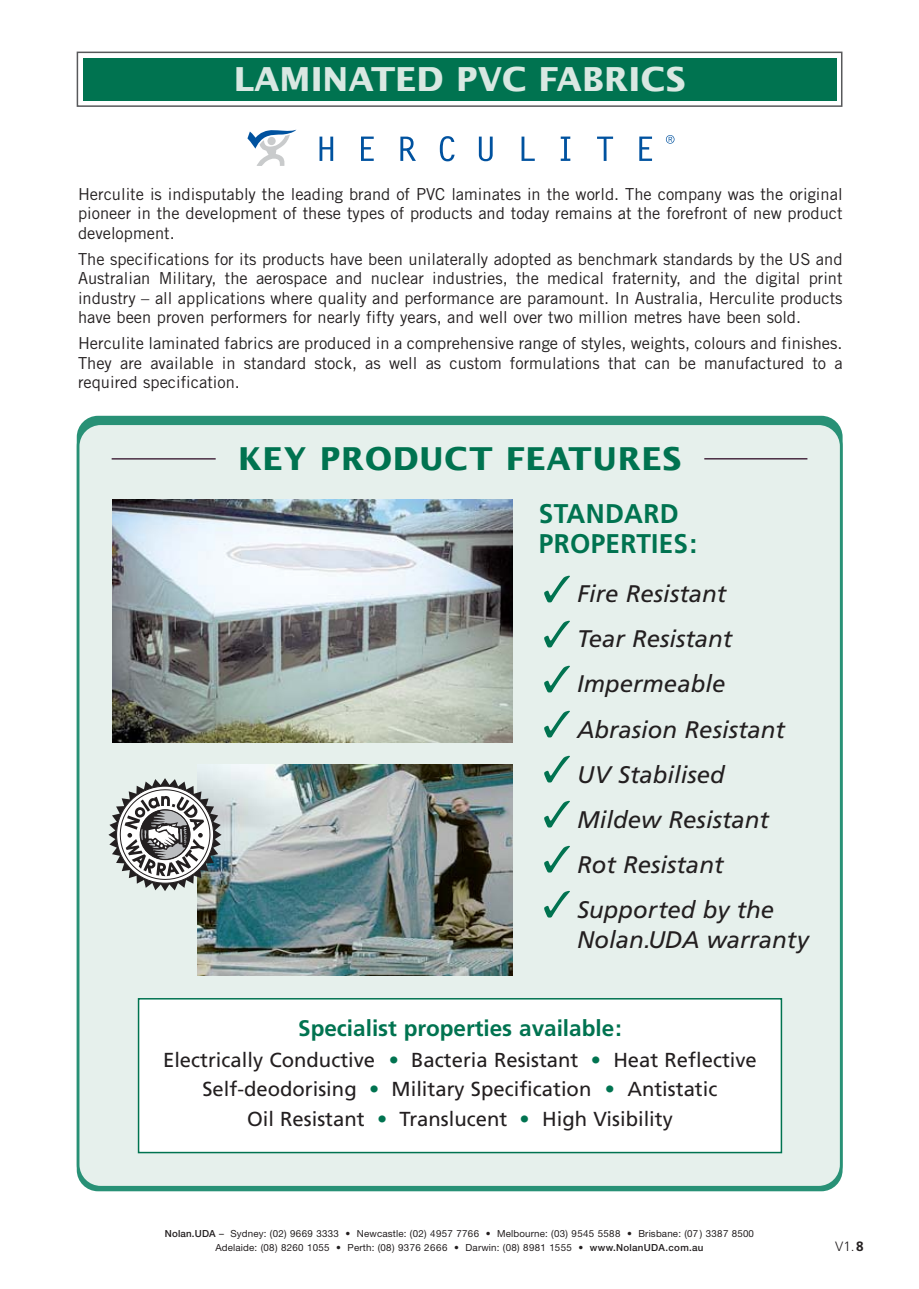
<style>
.page{position:relative;width:919px;height:1289px;background:#fff}
.page>*{position:absolute;margin:0;border:0;box-sizing:border-box;transform-origin:0 0}
.t1{font:700 33px "Lucida Sans";color:#d9e8e2}
.t2{font:700 31.5px "Lucida Sans";letter-spacing:.02em;color:#007350}
.t3{font:700 27px/30px "Frutiger";letter-spacing:.01em;color:#007350}
.t4{font:italic 24px/45px "Frutiger";color:#231f20}
.t5{font:700 22.5px "Frutiger";color:#007350}
.t6{font:20.25px/29.2px "Frutiger";color:#231f20;text-align:center}
.t7{font:16.5px/19.5px "Trade Gothic";color:#231f20;text-align:justify}
.t8{font:300 13.5px "Frutiger";color:#231f20}
.t9{font:9.75px/13.5px "Helvetica Neue";letter-spacing:.015em;color:#231f20;text-align:center}
.s1{color:#007350}
.s2{font-weight:500}
.s3{font-weight:700}
</style>
<div class="page">
<div style="left:77px;top:52px;width:765px;height:55px;border:2px solid #58595b"></div>
<div style="left:83px;top:58px;width:753px;height:42px;background:#007350"></div>
<div style="left:77px;top:422px;width:765px;height:766px;background:#e6f0ec"></div>
<img style="left:197px;top:764px;width:315px;height:211px">
<img style="left:112px;top:499px;width:400px;height:243px">
<div style="left:138px;top:998px;width:643px;height:154px;background:#fff"></div>
<div style="left:138px;top:998px;width:644px;height:155px;border:2px solid #007350"></div>
<hr style="left:704px;top:458px;width:103px;height:1px;background:#492d43">
<hr style="left:112px;top:458px;width:104px;height:1px;background:#492d43">
<svg style="left:108px;top:778px;width:114px;height:113px"></svg>
<svg style="left:247px;top:130px;width:49px;height:36px"></svg>
<svg style="left:319px;top:137px;width:14px;height:24px"></svg>
<svg style="left:400px;top:137px;width:16px;height:24px"></svg>
<svg style="left:479px;top:137px;width:13px;height:24px"></svg>
<svg style="left:521px;top:137px;width:13px;height:24px"></svg>
<svg style="left:560px;top:136px;width:10px;height:25px"></svg>
<svg style="left:597px;top:137px;width:16px;height:24px"></svg>
<svg style="left:639px;top:136px;width:13px;height:25px"></svg>
<svg style="left:361px;top:136px;width:12px;height:25px"></svg>
<svg style="left:440px;top:136px;width:14px;height:25px"></svg>
<svg style="left:666px;top:135px;width:8px;height:9px"></svg>
<h1 class="t1" style="left:234px;top:66px;width:453px">LAMINATED PVC FABRICS</h1>
<p class="t7" style="left:78px;top:185px;width:766px">Herculite is indisputably the leading brand of PVC laminates in the world. The company was the original pioneer in the development of these types of products and today remains at the forefront of new product development.</p>
<p class="t7" style="left:78px;top:250px;width:766px">The specifications for its products have been unilaterally adopted as benchmark standards by the US and Australian Military, the aerospace and nuclear industries, the medical fraternity, and the digital print industry – all applications where quality and performance are paramount. In Australia, Herculite products have been proven performers for nearly fifty years, and well over two million metres have been sold.</p>
<p class="t7" style="left:78px;top:335px;width:766px">Herculite laminated fabrics are produced in a comprehensive range of styles, weights, colours and finishes.<br>They are available in standard stock, as well as custom formulations that can be manufactured to a required specification.</p>
<h2 class="t2" style="left:238px;top:445px;width:444px">KEY PRODUCT FEATURES</h2>
<h3 class="t3" style="left:539px;top:501px;width:160px">STANDARD<br>PROPERTIES:</h3>
<h3 class="t4" style="left:577px;top:573px;width:209px">Fire Resistant<br>Tear Resistant<br>Impermeable<br>Abrasion Resistant<br>UV Stabilised<br>Mildew Resistant<br>Rot Resistant<br>Supported by the</h3>
<h3 class="t4" style="left:577px;top:918px;width:233px">Nolan.UDA warranty</h3>
<h3 class="t5" style="left:298px;top:1018px;width:325px">Specialist properties available:</h3>
<p class="t6" style="left:163px;top:1046px;width:595px">Electrically Conductive <span class="s1">•</span> Bacteria Resistant <span class="s1">•</span> Heat Reflective<br>Self-deodorising <span class="s1">•</span> Military Specification <span class="s1">•</span> Antistatic<br>Oil Resistant <span class="s1">•</span> Translucent <span class="s1">•</span> High Visibility</p>
<p class="t9" style="left:165px;top:1228px;width:590px"><span class="s2">Nolan.UDA</span> – Sydney: (02) 9669 3333 • Newcastle: (02) 4957 7766 • Melbourne: (03) 9545 5588 • Brisbane: (07) 3387 8500<br>Adelaide: (08) 8260 1055 • Perth: (08) 9376 2666 • Darwin: (08) 8981 1555 • <span class="s2">www.NolanUDA.com.au</span></p>
<p class="t8" style="left:835px;top:1240px;width:30px">V1.<span class="s3">8</span></p>
</div>
